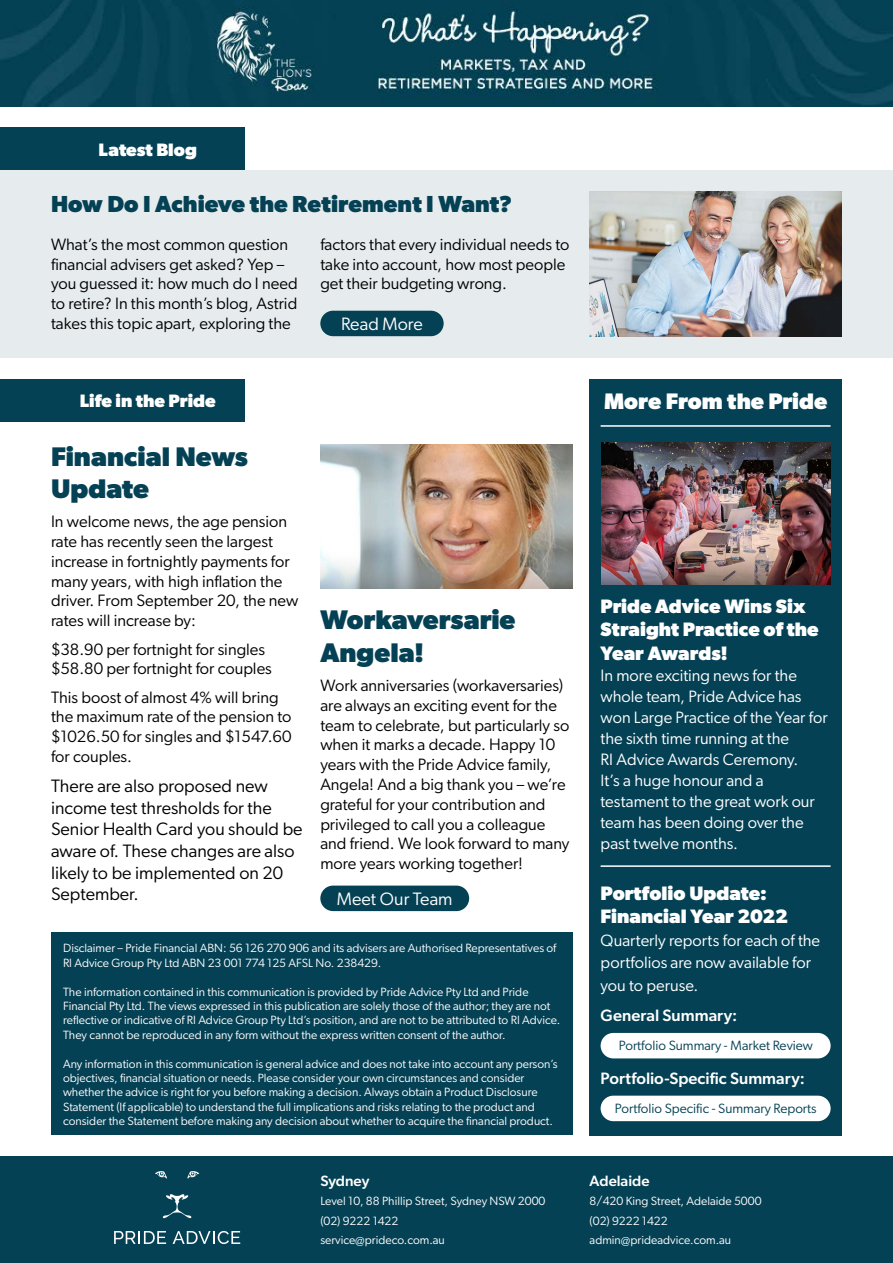
<style>
.page{position:relative;width:893px;height:1263px;background:#fff}
.page>*{position:absolute;margin:0;border:0;box-sizing:border-box;transform-origin:0 0}
.t1{font:700 27px/32.4px "Gibson";color:#054154}
.t2{font:700 23.25px "Gibson";color:#054154}
.t3{font:700 22.5px "Gibson";color:#fff}
.t4{font:700 19.5px/23.4px "Gibson";color:#fff}
.t5{font:18px/21.6px "Gibson";color:#000}
.t6{font:700 18px "Gibson";color:#fff}
.t7{font:18px "Gibson";color:#fff}
.t8{font:16.5px/19.8px "Gibson";color:#000}
.t9{font:16.5px/21px "Gibson";color:#fff}
.t10{font:500 16.5px "Gibson";letter-spacing:.005em;color:#fff}
.t11{font:500 15px "Gibson";color:#fff}
.t12{font:13.5px "Gibson";color:#054154}
.t13{font:12px/14.4px "Gibson";color:#fff}
</style>
<div class="page">
<div style="left:0;top:170px;width:893px;height:187px;background:#e6ecee"></div>
<div style="left:590px;top:379px;width:252px;height:756px;background:#054154"></div>
<img style="left:0;top:0;width:893px;height:106px">
<img style="left:590px;top:191px;width:252px;height:145px">
<img style="left:320px;top:444px;width:253px;height:145px">
<img style="left:601px;top:442px;width:230px;height:142px">
<div style="left:0;top:128px;width:244px;height:42px;background:#054154"></div>
<div style="left:0;top:379px;width:244px;height:42px;background:#054154"></div>
<div style="left:320px;top:311px;width:124px;height:25px;background:#054154;border-radius:13px"></div>
<div style="left:601px;top:1033px;width:230px;height:25px;background:#fff;border-radius:13px"></div>
<div style="left:601px;top:1096px;width:230px;height:25px;background:#fff;border-radius:13px"></div>
<hr style="left:601px;top:865px;width:230px;height:2px;background:#fff">
<hr style="left:601px;top:425px;width:230px;height:2px;background:#fff">
<div style="left:0;top:1157px;width:893px;height:106px;background:#054154"></div>
<div style="left:51px;top:932px;width:522px;height:203px;background:#054154"></div>
<div style="left:320px;top:885px;width:149px;height:26px;background:#054154;border-radius:13px"></div>
<svg style="left:163px;top:1194px;width:28px;height:24px"></svg>
<svg style="left:114px;top:1231px;width:52px;height:13px"></svg>
<svg style="left:173px;top:1231px;width:67px;height:13px"></svg>
<svg style="left:187px;top:1171px;width:12px;height:8px"></svg>
<svg style="left:155px;top:1171px;width:12px;height:8px"></svg>
<h3 class="t6" style="left:99px;top:139px;width:100px">Latest Blog</h3>
<h2 class="t2" style="left:51px;top:190px;width:463px">How Do I Achieve the Retirement I Want?</h2>
<h3 class="t8" style="left:51px;top:234px;width:248px">What’s the most common question financial advisers get asked? Yep – you guessed it: how much do I need to retire? In this month’s blog, Astrid takes this topic apart, exploring the</h3>
<h3 class="t8" style="left:320px;top:234px;width:251px">factors that every individual needs to take into account, how most people get their budgeting wrong.</h3>
<h3 class="t7" style="left:341px;top:313px;width:83px">Read More</h3>
<h3 class="t6" style="left:80px;top:390px;width:137px">Life in the Pride</h3>
<h3 class="t3" style="left:604px;top:388px;width:225px">More From the Pride</h3>
<h1 class="t1" style="left:51px;top:439px;width:198px">Financial News<br>Update</h1>
<h3 class="t8" style="left:51px;top:511px;width:249px">In welcome news, the age pension rate has recently seen the largest increase in fortnightly payments for many years, with high inflation the driver. From September 20, the new rates will increase by:</h3>
<h3 class="t8" style="left:51px;top:639px;width:222px">$38.90 per fortnight for singles $58.80 per fortnight for couples</h3>
<h3 class="t8" style="left:51px;top:687px;width:242px">This boost of almost 4% will bring the maximum rate of the pension to $1026.50 for singles and $1547.60 for couples.</h3>
<h3 class="t5" style="left:51px;top:775px;width:253px">There are also proposed new income test thresholds for the<br>Senior Health Card you should be aware of. These changes are also likely to be implemented on 20<br>September.</h3>
<h1 class="t1" style="left:320px;top:603px;width:197px">Workaversarie<br>Angela!</h1>
<h3 class="t4" style="left:601px;top:594px;width:220px">Pride Advice Wins Six<br>Straight Practice of the<br>Year Awards!</h3>
<p class="t9" style="left:601px;top:664px;width:228px">In more exciting news for the whole team, Pride Advice has won Large Practice of the Year for the sixth time running at the<br>RI Advice Awards Ceremony.<br>It’s a huge honour and a testament to the great work our team has been doing over the past twelve months.</p>
<h3 class="t4" style="left:601px;top:881px;width:189px">Portfolio Update:<br>Financial Year 2022</h3>
<h3 class="t9" style="left:601px;top:929px;width:221px;line-height:22.5px">Quarterly reports for each of the portfolios are now available for you to peruse.</h3>
<h3 class="t10" style="left:601px;top:1005px;width:138px">General Summary:</h3>
<p class="t8" style="left:320px;top:675px;width:251px">Work anniversaries (workaversaries) are always an exciting event for the team to celebrate, but particularly so when it marks a decade. Happy 10 years with the Pride Advice family, Angela! And a big thank you – we’re grateful for your contribution and privileged to call you a colleague and friend. We look forward to many more years working together!</p>
<h3 class="t7" style="left:337px;top:888px;width:117px">Meet Our Team</h3>
<p class="t13" style="left:63px;top:941px;width:495px">Disclaimer – Pride Financial ABN: 56 126 270 906 and its advisers are Authorised Representatives of<br>RI Advice Group Pty Ltd ABN 23 001 774 125 AFSL No. 238429.</p>
<p class="t13" style="left:63px;top:984px;width:499px">The information contained in this communication is provided by Pride Advice Pty Ltd and Pride Financial Pty Ltd. The views expressed in this publication are solely those of the author; they are not reflective or indicative of RI Advice Group Pty Ltd’s position, and are not to be attributed to RI Advice.<br>They cannot be reproduced in any form without the express written consent of the author.</p>
<p class="t13" style="left:63px;top:1056px;width:496px">Any information in this communication is general advice and does not take into account any person’s objectives, financial situation or needs. Please consider your own circumstances and consider whether the advice is right for you before making a decision. Always obtain a Product Disclosure Statement (If applicable) to understand the full implications and risks relating to the product and consider the Statement before making any decision about whether to acquire the financial product.</p>
<p class="t12" style="left:619px;top:1038px;width:195px">Portfolio Summary - Market Review</p>
<h3 class="t10" style="left:601px;top:1068px;width:206px">Portfolio-Specific Summary:</h3>
<p class="t12" style="left:615px;top:1100px;width:203px">Portfolio Specific - Summary Reports</p>
<p class="t11" style="left:320px;top:1171px;width:51px">Sydney</p>
<p class="t13" style="left:320px;top:1191px;width:227px;line-height:19.5px">Level 10, 88 Phillip Street, Sydney NSW 2000 (02) 9222 1422<br>service@prideco.com.au</p>
<p class="t11" style="left:590px;top:1171px;width:61px">Adelaide</p>
<p class="t13" style="left:590px;top:1191px;width:173px;line-height:19.5px">8/420 King Street, Adelaide 5000 (02) 9222 1422 admin@prideadvice.com.au</p>
</div>
